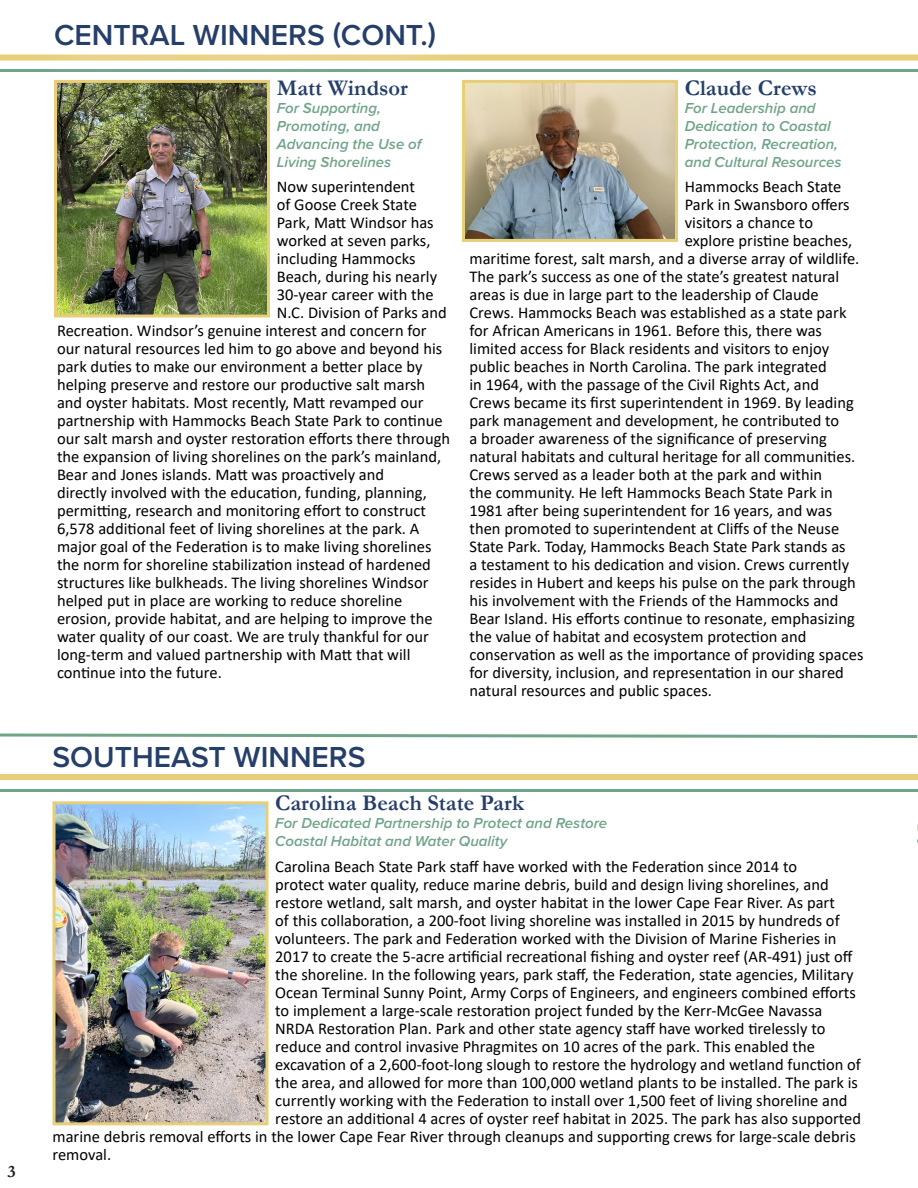
<style>
.page{position:relative;width:918px;height:1188px;background:#fff}
.page>*{position:absolute;margin:0;border:0;box-sizing:border-box;transform-origin:0 0}
.t1{font:600 30px "Proxima Nova";color:#263f6a}
.t2{font:700 22.5px "Garamond";color:#263f6a}
.t3{font:700 17.55px "Garamond";color:#231f20}
.t4{font:16.5px "Calibri";color:#000}
.t5{font:italic 600 15px/18px "Proxima Nova";color:#70a489}
</style>
<div class="page">
<div style="left:0;top:55px;width:918px;height:6px;background:#e8ce79"></div>
<hr style="left:0;top:69px;width:918px;height:3px;background:#70a489">
<div style="left:25px;top:0;width:451px;height:87px;background:#fff"></div>
<img style="left:58px;top:84px;width:208px;height:230px">
<div style="left:54px;top:80px;width:216px;height:238px;border:3px solid #e8ce79"></div>
<img style="left:466px;top:84px;width:208px;height:154px">
<div style="left:462px;top:80px;width:216px;height:162px;border:3px solid #e8ce79"></div>
<div style="left:0;top:774px;width:918px;height:6px;background:#e8ce79"></div>
<hr style="left:0;top:789px;width:918px;height:3px;background:#70a489">
<img style="left:56px;top:805px;width:208px;height:316px">
<div style="left:52px;top:801px;width:216px;height:324px;border:3px solid #e8ce79"></div>
<svg style="left:0;top:733px;width:918px;height:5px"></svg>
<p class="t3" style="left:8px;top:1159px;width:10px">3</p>
<p class="t1" style="left:54px;top:13px;width:384px">CENTRAL WINNERS (CONT.)</p>
<p class="t2" style="left:277px;top:72px;width:133px">Matt Windsor</p>
<p class="t5" style="left:277px;top:98px;width:146px">For Supporting,<br>Promoting, and<br>Advancing the Use of<br>Living Shorelines</p>
<p class="t4" style="left:277px;top:175px;width:140px">Now superintendent</p>
<p class="t4" style="left:277px;top:193px;width:142px">of Goose Creek State</p>
<p class="t4" style="left:277px;top:211px;width:159px">Park, Matt Windsor has</p>
<p class="t4" style="left:277px;top:229px;width:155px">worked at seven parks,</p>
<p class="t4" style="left:277px;top:247px;width:140px">including Hammocks</p>
<p class="t4" style="left:277px;top:265px;width:162px">Beach, during his nearly</p>
<p class="t4" style="left:277px;top:283px;width:158px">30-year career with the</p>
<p class="t4" style="left:277px;top:301px;width:172px">N.C. Division of Parks and</p>
<p class="t4" style="left:57px;top:319px;width:371px">Recreation. Windsor’s genuine interest and concern for</p>
<p class="t4" style="left:57px;top:337px;width:387px">our natural resources led him to go above and beyond his</p>
<p class="t4" style="left:57px;top:355px;width:367px">park duties to make our environment a better place by</p>
<p class="t4" style="left:57px;top:373px;width:370px">helping preserve and restore our productive salt marsh</p>
<p class="t4" style="left:57px;top:391px;width:368px">and oyster habitats. Most recently, Matt revamped our</p>
<p class="t4" style="left:57px;top:409px;width:387px">partnership with Hammocks Beach State Park to continue</p>
<p class="t4" style="left:57px;top:427px;width:395px">our salt marsh and oyster restoration efforts there through</p>
<p class="t4" style="left:57px;top:445px;width:386px">the expansion of living shorelines on the park’s mainland,</p>
<p class="t4" style="left:57px;top:463px;width:329px">Bear and Jones islands. Matt was proactively and</p>
<p class="t4" style="left:57px;top:481px;width:372px">directly involved with the education, funding, planning,</p>
<p class="t4" style="left:57px;top:499px;width:371px">permitting, research and monitoring effort to construct</p>
<p class="t4" style="left:57px;top:517px;width:364px">6,578 additional feet of living shorelines at the park. A</p>
<p class="t4" style="left:57px;top:535px;width:376px">major goal of the Federation is to make living shorelines</p>
<p class="t4" style="left:57px;top:553px;width:375px">the norm for shoreline stabilization instead of hardened</p>
<p class="t4" style="left:57px;top:571px;width:373px">structures like bulkheads. The living shorelines Windsor</p>
<p class="t4" style="left:57px;top:589px;width:347px">helped put in place are working to reduce shoreline</p>
<p class="t4" style="left:57px;top:607px;width:377px">erosion, provide habitat, and are helping to improve the</p>
<p class="t4" style="left:57px;top:625px;width:374px">water quality of our coast. We are truly thankful for our</p>
<p class="t4" style="left:57px;top:643px;width:355px">long-term and valued partnership with Matt that will</p>
<p class="t4" style="left:57px;top:661px;width:166px">continue into the future.</p>
<p class="t2" style="left:685px;top:72px;width:134px">Claude Crews</p>
<p class="t5" style="left:685px;top:98px;width:158px">For Leadership and<br>Dedication to Coastal<br>Protection, Recreation, and Cultural Resources</p>
<p class="t4" style="left:685px;top:175px;width:158px">Hammocks Beach State</p>
<p class="t4" style="left:685px;top:193px;width:166px">Park in Swansboro offers</p>
<p class="t4" style="left:685px;top:211px;width:130px">visitors a chance to</p>
<p class="t4" style="left:685px;top:229px;width:169px">explore pristine beaches,</p>
<p class="t4" style="left:469px;top:247px;width:391px">maritime forest, salt marsh, and a diverse array of wildlife.</p>
<p class="t4" style="left:469px;top:265px;width:371px">The park’s success as one of the state’s greatest natural</p>
<p class="t4" style="left:469px;top:283px;width:351px">areas is due in large part to the leadership of Claude</p>
<p class="t4" style="left:469px;top:301px;width:379px">Crews. Hammocks Beach was established as a state park</p>
<p class="t4" style="left:469px;top:319px;width:354px">for African Americans in 1961. Before this, there was</p>
<p class="t4" style="left:469px;top:337px;width:361px">limited access for Black residents and visitors to enjoy</p>
<p class="t4" style="left:469px;top:355px;width:359px">public beaches in North Carolina. The park integrated</p>
<p class="t4" style="left:469px;top:373px;width:351px">in 1964, with the passage of the Civil Rights Act, and</p>
<p class="t4" style="left:469px;top:391px;width:386px">Crews became its first superintendent in 1969. By leading</p>
<p class="t4" style="left:469px;top:409px;width:371px">park management and development, he contributed to</p>
<p class="t4" style="left:469px;top:427px;width:359px">a broader awareness of the significance of preserving</p>
<p class="t4" style="left:469px;top:445px;width:387px">natural habitats and cultural heritage for all communities.</p>
<p class="t4" style="left:469px;top:463px;width:354px">Crews served as a leader both at the park and within</p>
<p class="t4" style="left:469px;top:481px;width:365px">the community. He left Hammocks Beach State Park in</p>
<p class="t4" style="left:469px;top:499px;width:364px">1981 after being superintendent for 16 years, and was</p>
<p class="t4" style="left:469px;top:517px;width:371px">then promoted to superintendent at Cliffs of the Neuse</p>
<p class="t4" style="left:469px;top:535px;width:378px">State Park. Today, Hammocks Beach State Park stands as</p>
<p class="t4" style="left:469px;top:553px;width:381px">a testament to his dedication and vision. Crews currently</p>
<p class="t4" style="left:469px;top:571px;width:388px">resides in Hubert and keeps his pulse on the park through</p>
<p class="t4" style="left:469px;top:589px;width:371px">his involvement with the Friends of the Hammocks and</p>
<p class="t4" style="left:469px;top:607px;width:387px">Bear Island. His efforts continue to resonate, emphasizing</p>
<p class="t4" style="left:469px;top:625px;width:339px">the value of habitat and ecosystem protection and</p>
<p class="t4" style="left:469px;top:643px;width:396px">conservation as well as the importance of providing spaces</p>
<p class="t4" style="left:469px;top:661px;width:376px">for diversity, inclusion, and representation in our shared</p>
<p class="t4" style="left:469px;top:679px;width:244px">natural resources and public spaces.</p>
<p class="t1" style="left:52px;top:734px;width:315px">SOUTHEAST WINNERS</p>
<p class="t2" style="left:275px;top:788px;width:250px">Carolina Beach State Park</p>
<p class="t5" style="left:275px;top:814px;width:334px">For Dedicated Partnership to Protect and Restore</p>
<p class="t5" style="left:275px;top:832px;width:234px">Coastal Habitat and Water Quality</p>
<p class="t4" style="left:275px;top:855px;width:523px">Carolina Beach State Park staff have worked with the Federation since 2014 to</p>
<p class="t4" style="left:275px;top:873px;width:555px">protect water quality, reduce marine debris, build and design living shorelines, and</p>
<p class="t4" style="left:275px;top:891px;width:561px">restore wetland, salt marsh, and oyster habitat in the lower Cape Fear River. As part</p>
<p class="t4" style="left:275px;top:909px;width:566px">of this collaboration, a 200-foot living shoreline was installed in 2015 by hundreds of</p>
<p class="t4" style="left:275px;top:927px;width:563px">volunteers. The park and Federation worked with the Division of Marine Fisheries in</p>
<p class="t4" style="left:275px;top:945px;width:579px">2017 to create the 5-acre artificial recreational fishing and oyster reef (AR-491) just off</p>
<p class="t4" style="left:275px;top:963px;width:580px">the shoreline. In the following years, park staff, the Federation, state agencies, Military</p>
<p class="t4" style="left:275px;top:981px;width:582px">Ocean Terminal Sunny Point, Army Corps of Engineers, and engineers combined efforts</p>
<p class="t4" style="left:275px;top:999px;width:549px">to implement a large-scale restoration project funded by the Kerr-McGee Navassa</p>
<p class="t4" style="left:275px;top:1017px;width:552px">NRDA Restoration Plan. Park and other state agency staff have worked tirelessly to</p>
<p class="t4" style="left:275px;top:1035px;width:541px">reduce and control invasive Phragmites on 10 acres of the park. This enabled the</p>
<p class="t4" style="left:275px;top:1053px;width:587px">excavation of a 2,600-foot-long slough to restore the hydrology and wetland function of</p>
<p class="t4" style="left:275px;top:1071px;width:584px">the area, and allowed for more than 100,000 wetland plants to be installed. The park is</p>
<p class="t4" style="left:275px;top:1089px;width:574px">currently working with the Federation to install over 1,500 feet of living shoreline and</p>
<p class="t4" style="left:275px;top:1107px;width:587px">restore an additional 4 acres of oyster reef habitat in 2025. The park has also supported</p>
<p class="t4" style="left:52px;top:1125px;width:805px">marine debris removal efforts in the lower Cape Fear River through cleanups and supporting crews for large-scale debris</p>
<p class="t4" style="left:52px;top:1143px;width:60px">removal.</p>
</div>
